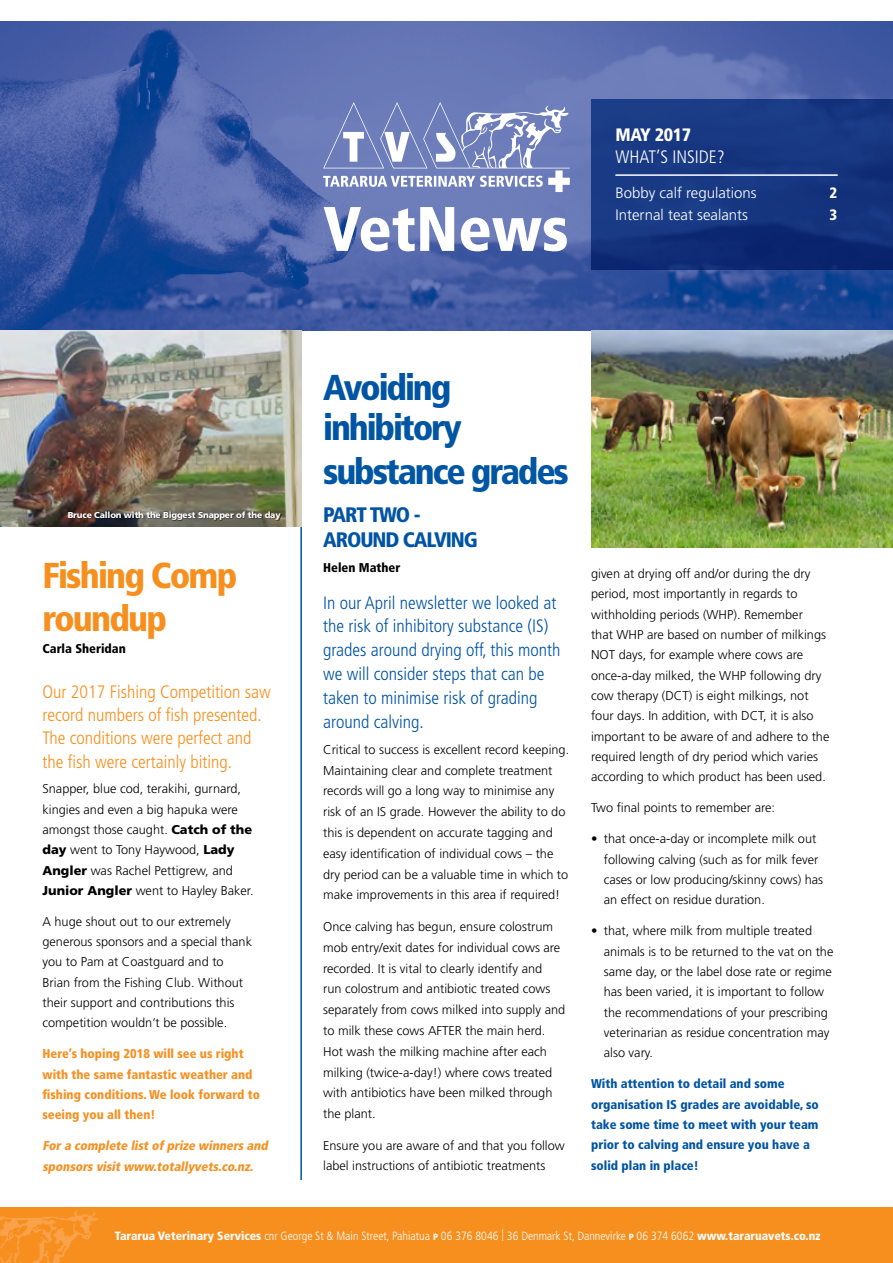
<style>
.page{position:relative;width:893px;height:1263px;background:#fff}
.page>*{position:absolute;margin:0;border:0;box-sizing:border-box;transform-origin:0 0}
.t1{font:900 condensed 62.85px "Frutiger LT Std";color:#fff}
.t2{font:900 condensed 36px/41.8px "Frutiger LT Std";letter-spacing:-.06em;color:#0156a3}
.t3{font:900 condensed 36px/42.8px "Frutiger LT Std";letter-spacing:-.05em;color:#f78f1e}
.t4{font:900 condensed 21px/25.3px "Frutiger LT Std";letter-spacing:-.05em;color:#0054a4}
.t5{font:300 condensed 18px/23.9px "Frutiger LT Std";color:#0054a4}
.t6{font:300 condensed 18px/23.2px "Frutiger LT Std";color:#f78f1e}
.t7{font:300 condensed 18px "Frutiger LT Std";color:#fff}
.t8{font:900 condensed 18px "Frutiger LT Std";letter-spacing:-.02em;color:#fff}
.t9{font:300 15px "Frutiger LT Std";color:#fff}
.t10{font:900 condensed 15px "Frutiger LT Std";color:#fff}
.t11{font:300 12.75px/20.4px "Frutiger LT Std";color:#000}
.t12{font:900 condensed 12.75px/20.4px "Frutiger LT Std";color:#0054a4}
.t13{font:900 condensed 12.75px/20.2px "Frutiger LT Std";color:#f78f1e}
.t14{font:italic 900 condensed 12.75px/20.2px "Frutiger LT Std";color:#f78f1e}
.t15{font:900 condensed 12.75px "Frutiger LT Std";color:#000}
.t16{font:300 condensed 12px "Frutiger LT Std";color:#fff}
.t17{font:900 8.7px "Frutiger LT Std";letter-spacing:-.02em;color:#fff}
.s1{font-weight:900}
.s2{color:#0054a4}
.s3{font-weight:900;font-size:9px}
</style>
<div class="page">
<img style="left:0;top:21px;width:893px;height:309px">
<hr style="left:300px;top:370px;width:2px;height:810px;background:#0054a4">
<div style="left:0;top:1208px;width:893px;height:55px;background:#f78f1e"></div>
<img style="left:0;top:1210px;width:97px;height:53px">
<div style="left:591px;top:100px;width:302px;height:170px;background:linear-gradient(to bottom,#1c3e88,#0f2b75)"></div>
<hr style="left:615px;top:174px;width:223px;height:2px;background:#fff">
<svg style="left:323px;top:102px;width:247px;height:90px;background:#8a97c8"></svg>
<img style="left:0;top:330px;width:302px;height:196px">
<img style="left:591px;top:330px;width:302px;height:217px">
<div style="left:68px;top:511px;width:214px;height:9px;background:#000;opacity:.65"></div>
<h1 class="t1" style="left:323px;top:191px;width:247px">VetNews</h1>
<h3 class="t8" style="left:615px;top:124px;width:77px">MAY 2017</h3>
<h3 class="t7" style="left:615px;top:146px;width:111px">WHAT’S INSIDE?</h3>
<p class="t9" style="left:615px;top:184px;width:143px">Bobby calf regulations</p>
<p class="t10" style="left:830px;top:184px;width:9px">2</p>
<p class="t9" style="left:615px;top:207px;width:134px">Internal teat sealants</p>
<p class="t10" style="left:830px;top:206px;width:9px">3</p>
<p class="t17" style="left:68px;top:509px;width:214px">Bruce Callon with the Biggest Snapper of the day</p>
<h2 class="t3" style="left:43px;top:554px;width:196px">Fishing Comp roundup</h2>
<p class="t15" style="left:43px;top:641px;width:85px">Carla Sheridan</p>
<h3 class="t6" style="left:43px;top:680px;width:230px">Our 2017 Fishing Competition saw record numbers of fish presented.<br>The conditions were perfect and the fish were certainly biting.</h3>
<p class="t11" style="left:43px;top:779px;width:213px">Snapper, blue cod, terakihi, gurnard, kingies and even a big hapuka were amongst those caught. <span class="s1">Catch of the day</span> went to Tony Haywood, <span class="s1">Lady Angler</span> was Rachel Pettigrew, and <span class="s1">Junior Angler</span> went to Hayley Baker.</p>
<p class="t11" style="left:43px;top:911px;width:211px">A huge shout out to our extremely generous sponsors and a special thank you to Pam at Coastguard and to Brian from the Fishing Club. Without their support and contributions this competition wouldn’t be possible.</p>
<p class="t13" style="left:43px;top:1044px;width:219px">Here’s hoping 2018 will see us right with the same fantastic weather and fishing conditions. We look forward to seeing you all then!</p>
<p class="t14" style="left:43px;top:1135px;width:230px">Fora complete listofprize winners and sponsors visitwww.totallyvets.co.nz.</p>
<h2 class="t2" style="left:323px;top:366px;width:247px"><span class="s2">Avoiding inh</span>ibitory substance grades</h2>
<h3 class="t4" style="left:323px;top:502px;width:156px">PART TWO -<br>AROUND CALVING</h3>
<p class="t15" style="left:323px;top:560px;width:79px">Helen Mather</p>
<h3 class="t5" style="left:323px;top:591px;width:239px">In our April newsletter we looked at the risk of inhibitory substance (IS) grades around drying off, this month we will consider steps that can be taken to minimise risk of grading around calving.</h3>
<p class="t11" style="left:323px;top:739px;width:248px;line-height:20.9px">Critical to success is excellent record keeping.<br>Maintaining clear and complete treatment records will go a long way to minimise any risk of an IS grade. However the ability to do this is dependent on accurate tagging and easy identification of individual cows – the dry period can be a valuable time in which to make improvements in this area if required!</p>
<p class="t11" style="left:323px;top:916px;width:244px;line-height:20.9px">Once calving has begun, ensure colostrum mob entry/exit dates for individual cows are recorded. It is vital to clearly identify and<br>run colostrum and antibiotic treated cows separately from cows milked into supply and to milk these cows AFTER the main herd.<br>Hot wash the milking machine after each milking (twice-a-day!) where cows treated with antibiotics have been milked through the plant.</p>
<p class="t11" style="left:323px;top:1135px;width:243px;line-height:20.9px">Ensure you are aware of and that you follow label instructions of antibiotic treatments</p>
<p class="t11" style="left:591px;top:564px;width:240px">given at drying off and/or during the dry period, most importantly in regards to withholding periods (WHP). Remember<br>that WHP are based on number of milkings NOT days, for example where cows are once-a-day milked, the WHP following dry cow therapy (DCT) is eight milkings, not four days. In addition, with DCT, it is also important to be aware of and adhere to the required length of dry period which varies according to which product has been used.</p>
<p class="t11" style="left:591px;top:798px;width:185px">Two final points to remember are:</p>
<p class="t11" style="left:604px;top:829px;width:221px;text-indent:-13px">• that once-a-day or incomplete milk out following calving (such as for milk fever cases or low producing/skinny cows) has an effect on residue duration.</p>
<p class="t11" style="left:604px;top:921px;width:231px;text-indent:-13px">• that, where milk from multiple treated animals is to be returned to the vat on the same day, or the label dose rate or regime has been varied, it is important to follow the recommendations of your prescribing veterinarian as residue concentration may also vary.</p>
<p class="t12" style="left:591px;top:1074px;width:229px">With attention to detail and some organisation IS grades are avoidable, so take some time to meet with your team prior to calving and ensure you have a solid plan in place!</p>
<p class="t16" style="left:115px;top:1229px;width:707px"><span class="s1">Tararua Veterinary Services</span> cnr George St &amp; Main Street, Pahiatua <span class="s3">P</span> 06 376 8046 | 36 Denmark St, Dannevirke <span class="s3">P</span> 06 374 6062 <span class="s1">www.tararuavets.co.nz</span></p>
</div>
